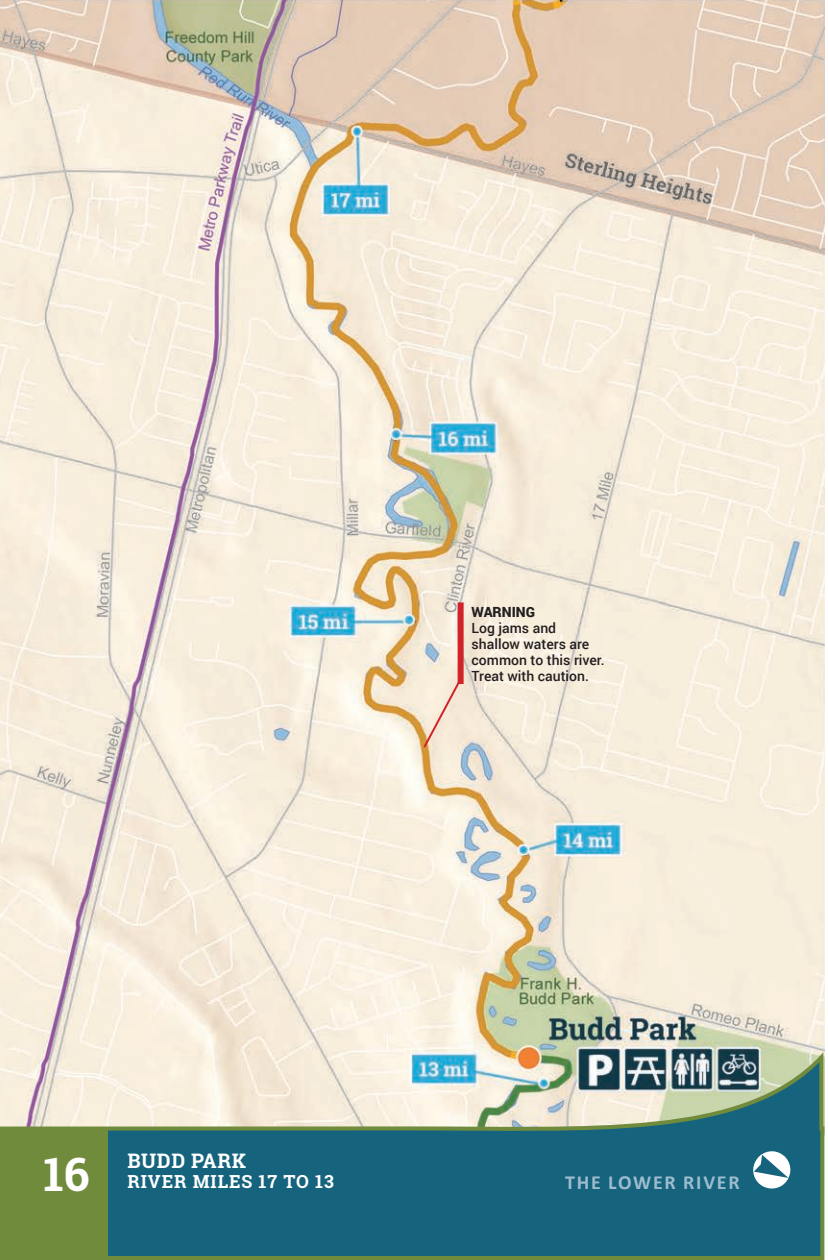
<style>
.page{position:relative;width:828px;height:1260px;background:#fff}
.page>*{position:absolute;margin:0;border:0;box-sizing:border-box;transform-origin:0 0}
.page_number{font:700 46px "Roboto Slab";color:#fff}
.section_title__headw{font:700 20px "Calibri";letter-spacing:.09em;color:#9dbdce}
.section-location_to{font:700 20px "Roboto Slab";letter-spacing:.03em;color:#fff}
.Section-mile{font:700 18px "Roboto Slab";letter-spacing:.05em;color:#fff}
.map_hazard_warning_c{font:500 14px/16px "Roboto";color:#231f20}
.s1{font-weight:900}
</style>
<div class="page">
<img style="left:0;top:0;width:824px;height:1047px">
<svg style="left:0;top:1047px;width:825px;height:213px;background:#639198"></svg>
<div style="left:0;top:1128px;width:108px;height:132px;background:#718b3d"></div>
<div style="left:458px;top:602px;width:6px;height:82px;background:#d1232a"></div>
<svg style="left:422px;top:676px;width:41px;height:74px;background:#f3dbc9"></svg>
<div style="left:747px;top:1145px;width:50px;height:50px;background:#16637e"></div>
<p class="map_hazard_warning_c" style="left:472px;top:604px;width:134px"><span class="s1">WARNING<br></span>Log jams and shallow waters are common to this river.<br>Treat with caution.</p>
<p class="page_number" style="left:44px;top:1142px;width:48px">16</p>
<p class="section-location_to" style="left:127px;top:1147px;width:120px">BUDD PARK</p>
<p class="Section-mile" style="left:127px;top:1169px;width:208px">RIVER MILES 17 TO 13</p>
<p class="section_title__headw" style="left:565px;top:1169px;width:176px">THE LOWER RIVER</p>
</div>
